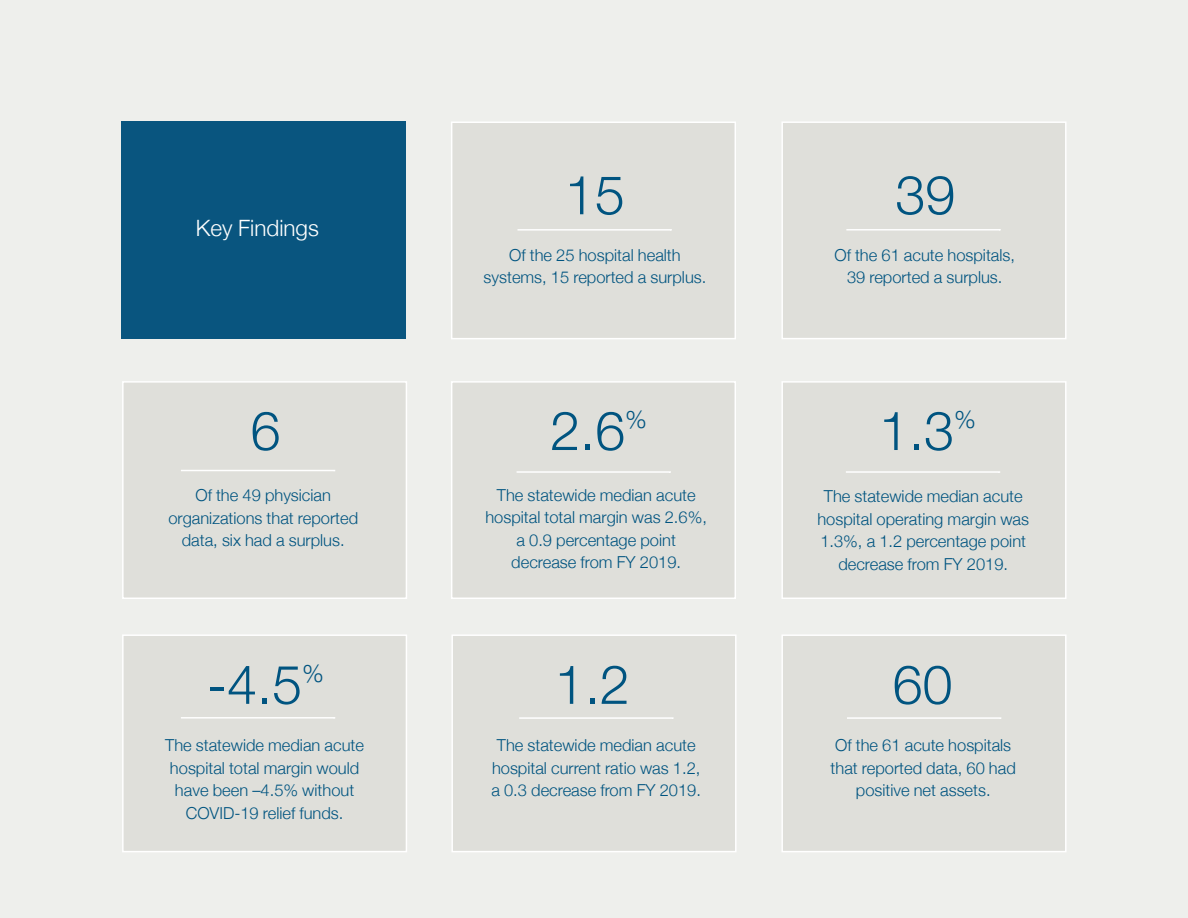
<style>
.page{position:relative;width:1188px;height:918px;background:#eeefec}
.page>*{position:absolute;margin:0;border:0;box-sizing:border-box;transform-origin:0 0}
.t1{font:300 54px "Helvetica Neue";color:#005480}
.t2{font:300 24.45px "Helvetica Neue";color:#005480}
.t3{font:300 22.5px "Helvetica Neue";color:#fff}
.t4{font:300 16.5px/22.5px "Helvetica Neue";color:#005480;text-align:center}
</style>
<div class="page">
<div style="left:781px;top:634px;width:286px;height:218px;background:#dfdfda;border:2px solid #fff"></div>
<div style="left:451px;top:634px;width:286px;height:218px;background:#dfdfda;border:2px solid #fff"></div>
<div style="left:122px;top:634px;width:285px;height:218px;background:#dfdfda;border:2px solid #fff"></div>
<div style="left:122px;top:381px;width:285px;height:218px;background:#dfdfda;border:2px solid #fff"></div>
<div style="left:451px;top:381px;width:285px;height:218px;background:#dfdfda;border:2px solid #fff"></div>
<div style="left:781px;top:381px;width:286px;height:218px;background:#dfdfda;border:2px solid #fff"></div>
<div style="left:121px;top:121px;width:285px;height:218px;background:#09557f"></div>
<div style="left:451px;top:122px;width:285px;height:217px;background:#dfdfda;border:2px solid #fff"></div>
<svg style="left:517px;top:229px;width:155px;height:2px"></svg>
<div style="left:781px;top:121px;width:286px;height:218px;background:#dfdfda;border:2px solid #fff"></div>
<svg style="left:846px;top:229px;width:155px;height:2px"></svg>
<svg style="left:181px;top:470px;width:154px;height:2px"></svg>
<svg style="left:516px;top:471px;width:155px;height:2px"></svg>
<svg style="left:846px;top:471px;width:154px;height:2px"></svg>
<svg style="left:519px;top:717px;width:155px;height:2px"></svg>
<svg style="left:847px;top:717px;width:155px;height:2px"></svg>
<svg style="left:181px;top:717px;width:154px;height:2px"></svg>
<h3 class="t3" style="left:196px;top:210px;width:125px">Key Findings</h3>
<h1 class="t1" style="left:250px;top:387px;width:32px">6</h1>
<h1 class="t1" style="left:565px;top:151px;width:62px">15</h1>
<h1 class="t1" style="left:895px;top:151px;width:62px">39</h1>
<p class="t4" style="left:484px;top:242px;width:224px">Of the 25 hospital health systems, 15 reported a surplus.</p>
<p class="t4" style="left:834px;top:242px;width:182px">Of the 61 acute hospitals,<br>39 reported a surplus.</p>
<h1 class="t1" style="left:550px;top:387px;width:98px">2.6<sup>%</sup></h1>
<h1 class="t1" style="left:879px;top:387px;width:98px">1.3<sup>%</sup></h1>
<p class="t4" style="left:168px;top:483px;width:191px">Of the 49 physician organizations that reported data, six had a surplus.</p>
<p class="t4" style="left:485px;top:482px;width:223px">The statewide median acute hospital total margin was 2. 6%, a 0. 9 percentage point decrease from FY 2019.</p>
<p class="t4" style="left:817px;top:484px;width:213px">The statewide median acute hospital operating margin was</p>
<p class="t4" style="left:820px;top:529px;width:207px">1. 3%, a 1. 2 percentage point decrease from FY 2019.</p>
<h2 class="t2" style="left:302px;top:654px;width:23px">%</h2>
<h1 class="t1" style="left:207px;top:641px;width:97px">-4.5</h1>
<h1 class="t1" style="left:555px;top:641px;width:77px">1.2</h1>
<h1 class="t1" style="left:893px;top:641px;width:62px">60</h1>
<p class="t4" style="left:165px;top:733px;width:200px">The statewide median acute hospital total margin would have been –4.5% without<br>COVID-19 relief funds.</p>
<p class="t4" style="left:831px;top:733px;width:187px">Of the 61 acute hospitals that reported data, 60 had positive net assets.</p>
<p class="t4" style="left:491px;top:733px;width:211px">The statewide median acute hospital current ratio was 1. 2, a 0. 3 decrease from FY 2019.</p>
</div>
